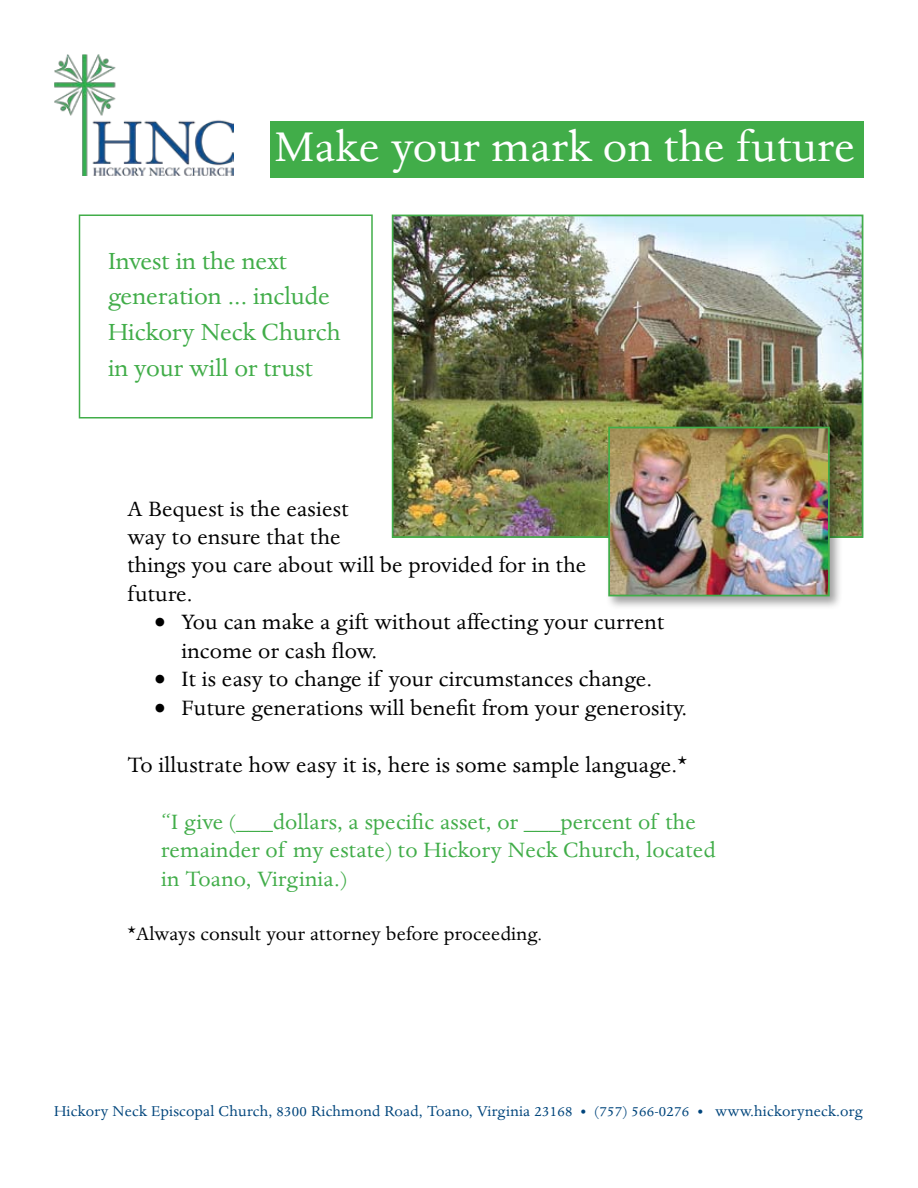
<style>
.page{position:relative;width:918px;height:1188px;background:#fff}
.page>*{position:absolute;margin:0;border:0;box-sizing:border-box;transform-origin:0 0}
.t1{font:48px "Dante";letter-spacing:.01em;color:#fff}
.t2{font:27px/36px "Dante";color:#41ad49}
.t3{font:24px/28.5px "Dante";letter-spacing:.01em;color:#000}
.t4{font:24px/28.5px "Dante";letter-spacing:.01em;color:#41ad49}
.t5{font:21px "Dante";letter-spacing:.01em;color:#000}
.t6{font:16.5px "Dante";letter-spacing:.015em;color:#00457c}
.s1{font-size:19.5px}
</style>
<div class="page">
<div style="left:270px;top:122px;width:594px;height:56px;background:#41ad49"></div>
<img style="left:395px;top:218px;width:465px;height:317px">
<div style="left:392px;top:215px;width:471px;height:323px;border:2px solid #41ad49"></div>
<div style="left:605px;top:424px;width:239px;height:186px;background:#000;opacity:.37"></div>
<img style="left:611px;top:430px;width:216px;height:163px">
<div style="left:608px;top:427px;width:222px;height:169px;border:2px solid #41ad49"></div>
<img style="left:54px;top:54px;width:180px;height:122px">
<div style="left:79px;top:214px;width:294px;height:204px;border:2px solid #41ad49"></div>
<h1 class="t1" style="left:274px;top:117px;width:582px">Make your mark on the future</h1>
<p class="t2" style="left:108px;top:242px;width:234px">Invest in the next generation ... include<br>Hickory Neck Church in your will or trust</p>
<p class="t3" style="left:128px;top:494px;width:460px">A Bequest is the easiest<br>way to ensure that the<br>things you care about will be provided for in the future.</p>
<p class="t3" style="left:182px;top:608px;width:484px;text-indent:-27px">• You can make a gift without affecting your current income or cash flow.</p>
<p class="t3" style="left:154px;top:665px;width:499px">• It is easy to change if your circumstances change.</p>
<p class="t3" style="left:154px;top:693px;width:534px">• Future generations will benefit from your generosity.</p>
<p class="t3" style="left:128px;top:750px;width:561px">To illustrate how easy it is, here is some sample language.*</p>
<p class="t4" style="left:161px;top:807px;width:556px">“I give (___dollars, a specific asset, or ___percent of the remainder of my estate) to Hickory Neck Church, located in Toano, Virginia.)</p>
<p class="t5" style="left:128px;top:921px;width:416px">*Always consult your attorney before proceeding<span class="s1">.</span></p>
<p class="t6" style="left:54px;top:1101px;width:810px">Hickory Neck Episcopal Church, 8300 Richmond Road, Toano, Virginia 23168 • (757) 566-0276 • www.hickoryneck.org</p>
</div>
